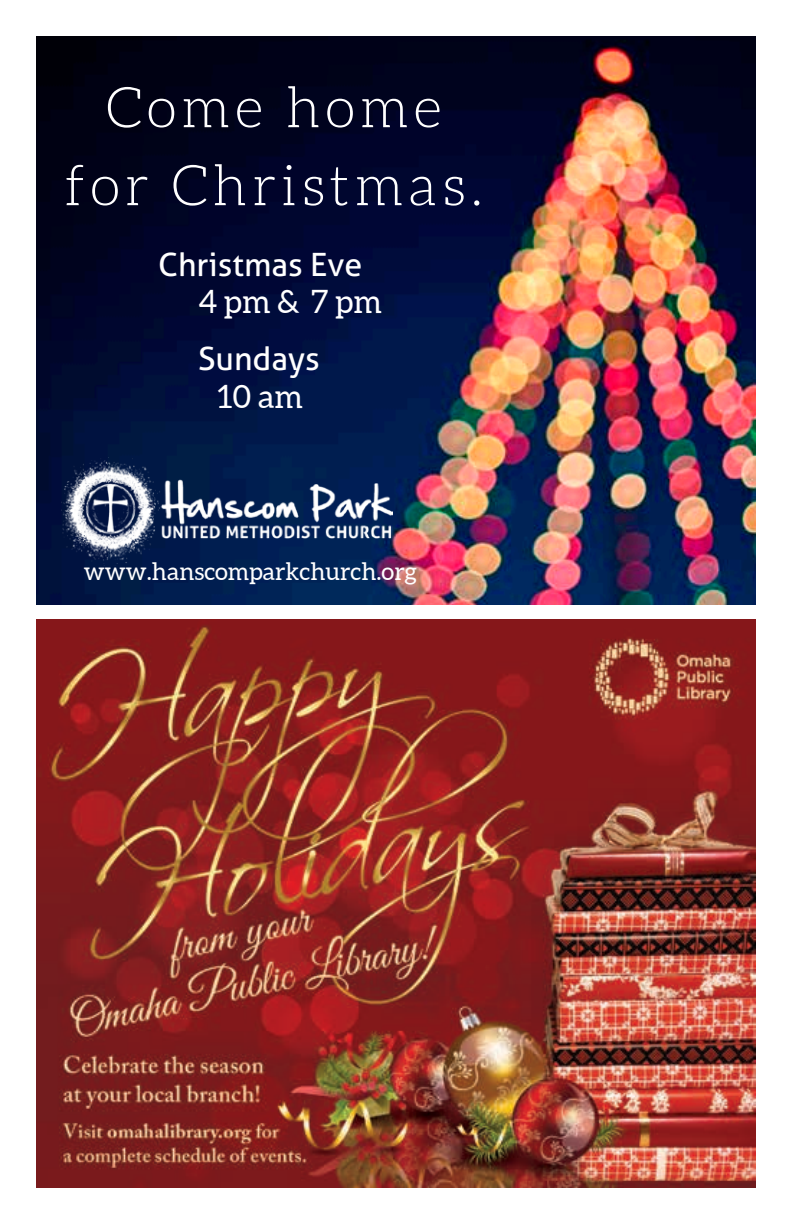
<style>
.page{position:relative;width:792px;height:1224px;background:#fff}
.page>*{position:absolute;margin:0;border:0;box-sizing:border-box;transform-origin:0 0}
.t1{font:300 56.4px/78px "Aleo";letter-spacing:.08em;color:#fff;text-align:center}
.t2{font:32.2px "Aller";color:#fff}
.t3{font:32.2px "Aleo";color:#fff}
.t4{font:24.2px "Aleo";color:#fff}
</style>
<div class="page">
<img style="left:36px;top:36px;width:720px;height:569px">
<img style="left:62px;top:457px;width:331px;height:108px">
<img style="left:36px;top:619px;width:720px;height:569px">
<h1 class="t1" style="left:64px;top:68px;width:421px">Come home for Christmas.</h1>
<h2 class="t2" style="left:158px;top:245px;width:206px">Christmas Eve</h2>
<h2 class="t3" style="left:199px;top:284px;width:185px">4 pm &amp; 7 pm</h2>
<h2 class="t2" style="left:198px;top:339px;width:123px">Sundays</h2>
<h2 class="t3" style="left:217px;top:378px;width:87px">10 am</h2>
<p class="t4" style="left:84px;top:558px;width:335px">www.hanscomparkchurch.org</p>
</div>
